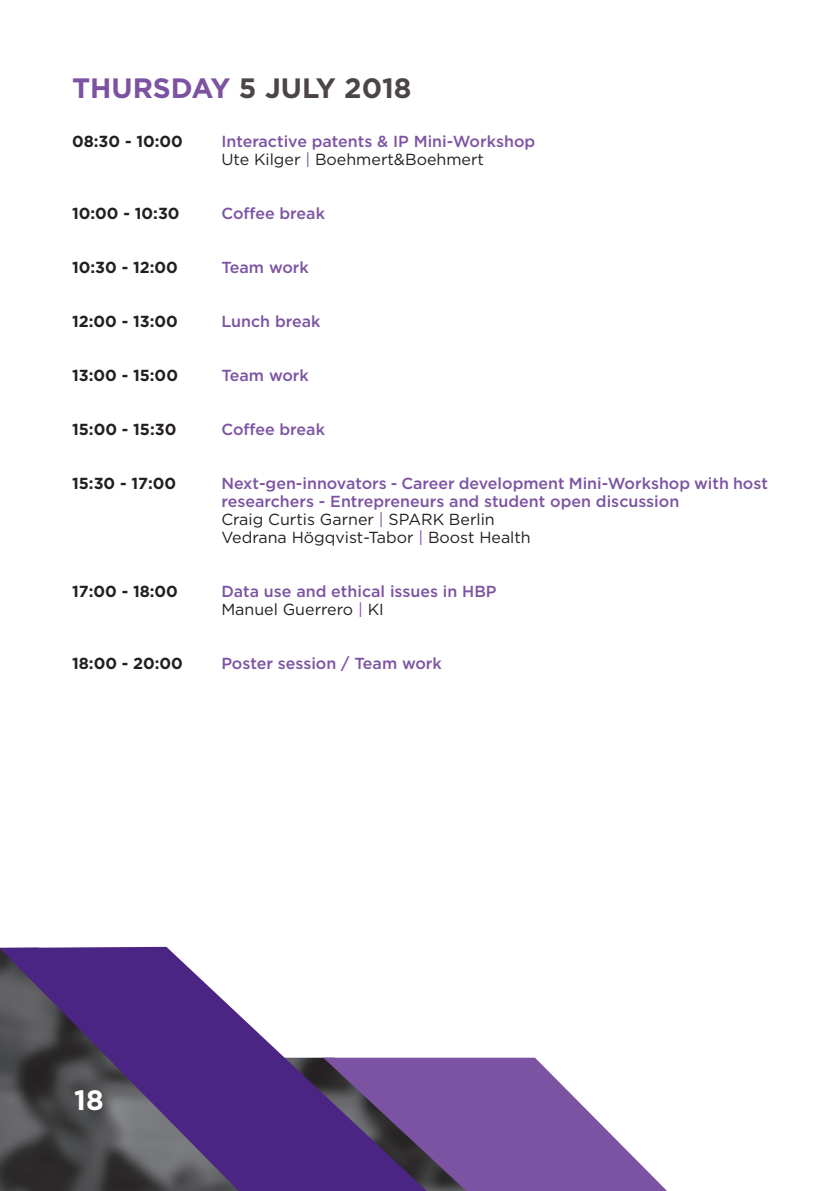
<style>
.page{position:relative;width:840px;height:1191px;background:#fff}
.page>*{position:absolute;margin:0;border:0;box-sizing:border-box;transform-origin:0 0}
.t1{font:700 28px "Gotham";color:#4c4447}
.t2{font:700 28px "Gotham";color:#fff}
.t3{font:500 16px/18px "Gotham";color:#7c53a2}
.t4{font:700 16px "Gotham";color:#231f20}
.s1{color:#7c53a2}
.s2{font-weight:400;color:#231f20}
.s3{font-weight:400}
</style>
<div class="page">
<svg style="left:426px;top:1057px;width:240px;height:134px;fill:#7c53a2"></svg>
<svg style="left:0;top:947px;width:426px;height:244px"></svg>
<h1 class="t1" style="left:72px;top:69px;width:341px"><span class="s1">THURSDAY</span> 5 JULY 2018</h1>
<p class="t4" style="left:72px;top:131px;width:112px">08:30 - 10:00</p>
<p class="t3" style="left:221px;top:132px;width:315px">Interactive patents &amp; IP Mini-Workshop<br><span class="s2">Ute Kilger</span> <span class="s3">|</span> <span class="s2">Boehmert&amp;Boehmert</span></p>
<p class="t3" style="left:221px;top:204px;width:105px">Coffee break</p>
<p class="t4" style="left:72px;top:203px;width:109px">10:00 - 10:30</p>
<p class="t4" style="left:72px;top:257px;width:107px">10:30 - 12:00</p>
<p class="t3" style="left:221px;top:258px;width:89px">Team work</p>
<p class="t4" style="left:72px;top:311px;width:107px">12:00 - 13:00</p>
<p class="t3" style="left:221px;top:312px;width:101px">Lunch break</p>
<p class="t4" style="left:72px;top:365px;width:107px">13:00 - 15:00</p>
<p class="t3" style="left:221px;top:366px;width:89px">Team work</p>
<p class="t4" style="left:72px;top:419px;width:106px">15:00 - 15:30</p>
<p class="t3" style="left:221px;top:420px;width:105px">Coffee break</p>
<p class="t4" style="left:72px;top:473px;width:106px">15:30 - 17:00</p>
<p class="t4" style="left:72px;top:581px;width:107px">17:00 - 18:00</p>
<p class="t4" style="left:72px;top:653px;width:112px">18:00 - 20:00</p>
<p class="t3" style="left:221px;top:474px;width:547px">Next-gen-innovators - Career development Mini-Workshop with host researchers - Entrepreneurs and student open discussion<br><span class="s2">Craig Curtis Garner</span> <span class="s3">|</span> <span class="s2">SPARK Berlin<br>Vedrana Högqvist-Tabor</span> <span class="s3">|</span> <span class="s2">Boost Health</span></p>
<p class="t3" style="left:221px;top:582px;width:277px">Data use and ethical issues in HBP<br><span class="s2">Manuel Guerrero</span> <span class="s3">|</span> <span class="s2">KI</span></p>
<p class="t3" style="left:221px;top:654px;width:222px">Poster session / Team work</p>
<h1 class="t2" style="left:74px;top:1081px;width:31px">18</h1>
</div>
